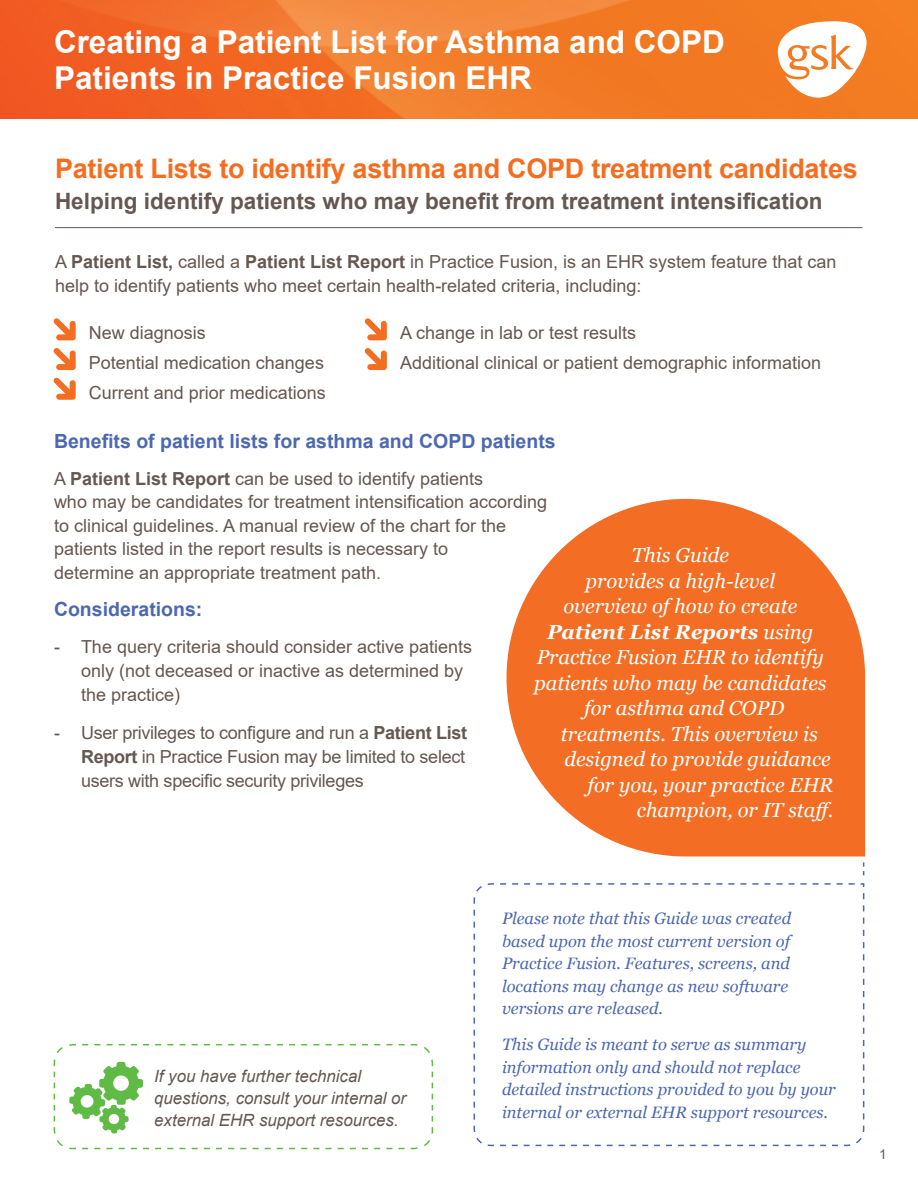
<style>
.page{position:relative;width:918px;height:1188px;background:#fff}
.page>*{position:absolute;margin:0;border:0;box-sizing:border-box;transform-origin:0 0}
.t1{font:700 31.5px/36px "Arial";color:#fff}
.Orange_Heading{font:700 27px "Arial";letter-spacing:-.01em;color:#f36e21}
.Brown_Heading{font:700 22.5px "Arial";color:#655751}
.callout_teardrop{font:italic 20.25px "Georgia";color:#fff}
.callout_teardrop-2{font:italic 700 20.25px "Georgia";color:#fff}
.subhead_blue{font:700 19.5px "Arial";color:#4c68b1}
.Body_Text{font:18px/23.4px "Arial";color:#655751}
.arrow_bullet{font:18px "Arial";color:#655751}
.Bullet{font:18px "Arial";color:#655751}
.Body_Text-2{font:italic 16.8px/21.8px "Arial";color:#655751}
.callout_blue_box{font:italic 16.5px/22.5px "Georgia";color:#4c68b1}
.please_note{font:italic 16.5px/22.5px "Georgia";color:#4c68b1}
.t2{font:13.5px "Arial";color:#655751}
.s1{font-weight:700}
.s2{font-weight:400}
</style>
<div class="page">
<img style="left:0;top:0;width:918px;height:119px">
<svg style="left:778px;top:21px;width:89px;height:77px"></svg>
<svg style="left:507px;top:499px;width:358px;height:358px;fill:#f36e24"></svg>
<svg style="left:53px;top:1043px;width:381px;height:107px"></svg>
<svg style="left:473px;top:883px;width:392px;height:264px"></svg>
<hr style="left:55px;top:227px;width:807px;height:1px;background:#655751">
<svg style="left:53px;top:318px;width:23px;height:22px"></svg>
<svg style="left:365px;top:318px;width:22px;height:22px"></svg>
<svg style="left:53px;top:348px;width:23px;height:22px"></svg>
<svg style="left:365px;top:348px;width:22px;height:22px"></svg>
<svg style="left:53px;top:377px;width:23px;height:23px"></svg>
<h1 class="t1" style="left:54px;top:24px;width:672px">Creating a Patient List for Asthma and COPD<br>Patients in Practice Fusion EHR</h1>
<p class="Orange_Heading" style="left:55px;top:150px;width:804px">Patient Lists to identify asthma and COPD treatment candidates</p>
<p class="Brown_Heading" style="left:55px;top:185px;width:769px">Helping identify patients who may benefit from treatment intensification</p>
<p class="Body_Text" style="left:55px;top:250px;width:783px">A <span class="s1">Patient List,</span> called a <span class="s1">Patient List Report</span> in Practice Fusion, is an EHR system feature that can help to identify patients who meet certain health-related criteria, including:</p>
<p class="Bullet" style="left:89px;top:321px;width:119px">New diagnosis</p>
<p class="arrow_bullet" style="left:89px;top:351px;width:237px">Potential medication changes</p>
<p class="arrow_bullet" style="left:89px;top:381px;width:239px">Current and prior medications</p>
<p class="Body_Text" style="left:400px;top:321px;width:238px">A change in lab or test results</p>
<p class="Body_Text" style="left:400px;top:351px;width:423px">Additional clinical or patient demographic information</p>
<p class="subhead_blue" style="left:54px;top:428px;width:503px">Benefits of patient lists for asthma and COPD patients</p>
<p class="Body_Text" style="left:54px;top:467px;width:495px">A <span class="s1">Patient List Report</span> can be used to identify patients<br>who may be candidates for treatment intensification according to clinical guidelines. A manual review of the chart for the patients listed in the report results is necessary to<br>determine an appropriate treatment path.</p>
<p class="subhead_blue" style="left:54px;top:595px;width:150px">Considerations:</p>
<p class="Body_Text" style="left:81px;top:635px;width:393px;line-height:24px;text-indent:-27px">- The query criteria should consider active patients only (not deceased or inactive as determined by the practice)</p>
<p class="Body_Text" style="left:81px;top:720px;width:388px;line-height:24px;text-align:justify;text-indent:-27px">- User privileges to configure and run a <span class="s1">Patient List Report</span> in Practice Fusion may be limited to select users with specific security privileges</p>
<p class="callout_teardrop" style="left:632px;top:542px;width:99px">This Guide</p>
<p class="callout_teardrop" style="left:586px;top:568px;width:191px">provides a high-level</p>
<p class="callout_teardrop" style="left:563px;top:593px;width:235px">overview of how to create</p>
<p class="callout_teardrop-2" style="left:547px;top:619px;width:268px">Patient List Reports <span class="s2">using</span></p>
<p class="callout_teardrop" style="left:537px;top:644px;width:289px">Practice Fusion EHR to identify</p>
<p class="callout_teardrop" style="left:534px;top:670px;width:294px">patients who may be candidates</p>
<p class="callout_teardrop" style="left:584px;top:695px;width:202px">for asthma and COPD</p>
<p class="callout_teardrop" style="left:561px;top:721px;width:258px">treatments. This overview is</p>
<p class="callout_teardrop" style="left:564px;top:746px;width:268px">designed to provide guidance</p>
<p class="callout_teardrop" style="left:587px;top:772px;width:247px">for you, your practice EHR</p>
<p class="callout_teardrop" style="left:637px;top:797px;width:199px">champion, or IT staff.</p>
<p class="Body_Text-2" style="left:154px;top:1065px;width:253px">If you have further technical questions, consult your internal or external EHR support resources.</p>
<p class="callout_blue_box" style="left:502px;top:907px;width:291px">Please note that this Guide was created based upon the most current version of Practice Fusion. Features, screens, and locations may change as new software versions are released.</p>
<p class="please_note" style="left:502px;top:1033px;width:335px">This Guide is meant to serve as summary information only and should not replace detailed instructions provided to you by your internal or external EHR support resources.</p>
<p class="t2" style="left:879px;top:1145px;width:9px">1</p>
</div>
